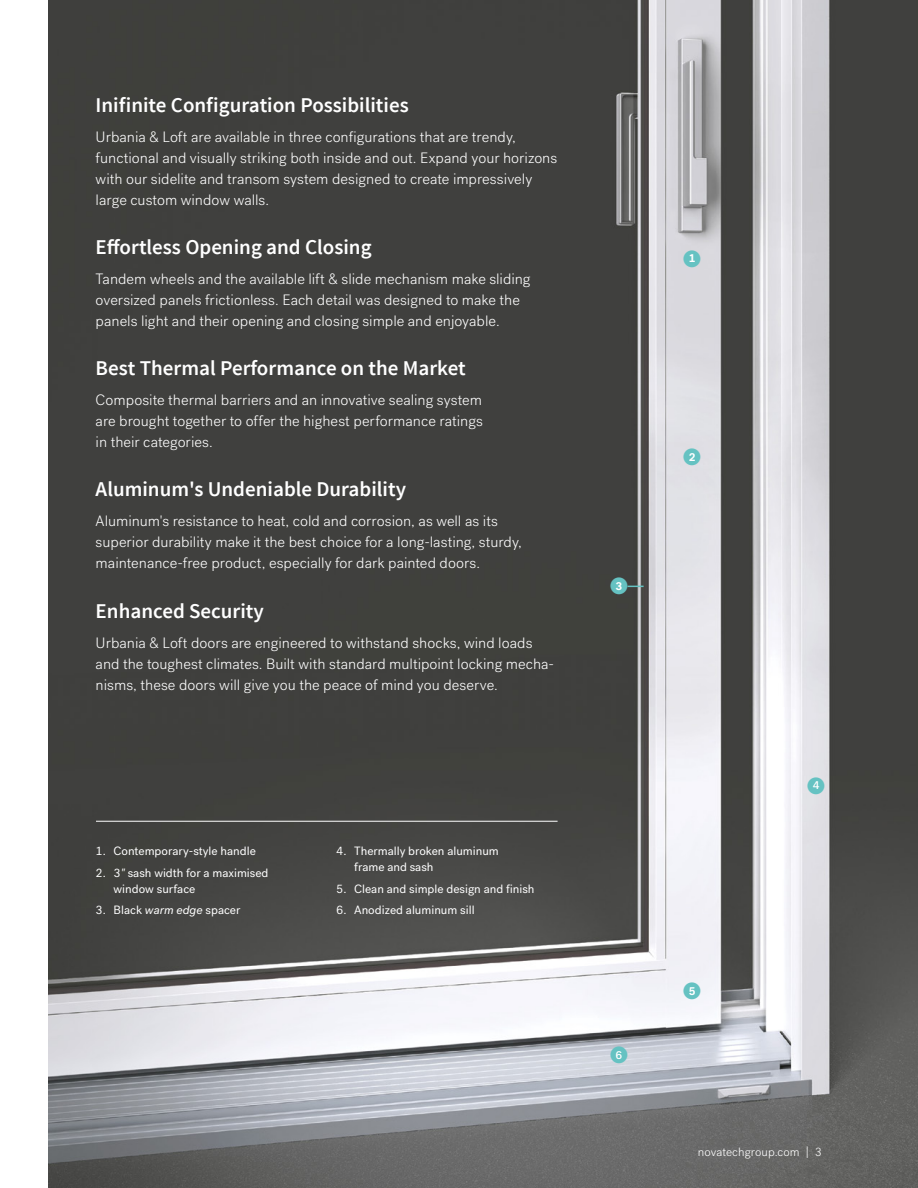
<style>
.page{position:relative;width:918px;height:1188px;background:#fff}
.page>*{position:absolute;margin:0;border:0;box-sizing:border-box;transform-origin:0 0}
.t1{font:300 23.25px "Post Grotesk";color:#65c2c2}
.H2_Post_grotesk_medi{font:600 21px "Source Sans Pro";color:#fff}
.P2_Post_grotesk_9_12{font:300 15px/21px "Post Grotesk";letter-spacing:-.005em;color:#fff}
.t2{font:12px/15.8px "Post Grotesk";color:#fff}
.Footer_Right_page{font:300 12px "Post Grotesk";letter-spacing:.01em;color:#fff}
.s1{font-style:italic}
</style>
<div class="page">
<img style="left:48px;top:0;width:870px;height:1188px">
<svg style="left:627px;top:586px;width:17px;height:1px"></svg>
<hr style="left:96px;top:821px;width:462px;height:1px;background:#fff">
<p class="H2_Post_grotesk_medi" style="left:96px;top:92px;width:315px">Inifinite Configuration Possibilities</p>
<p class="P2_Post_grotesk_9_12" style="left:96px;top:126px;width:463px">Urbania &amp; Loft are available in three configurations that are trendy, functional and visually striking both inside and out. Expand your horizons with our sidelite and transom system designed to create impressively large custom window walls.</p>
<p class="H2_Post_grotesk_medi" style="left:96px;top:234px;width:277px">Effortless Opening and Closing</p>
<p class="P2_Post_grotesk_9_12" style="left:96px;top:269px;width:436px">Tandem wheels and the available lift &amp; slide mechanism make sliding oversized panels frictionless. Each detail was designed to make the panels light and their opening and closing simple and enjoyable.</p>
<p class="H2_Post_grotesk_medi" style="left:96px;top:355px;width:371px">Best Thermal Performance on the Market</p>
<p class="P2_Post_grotesk_9_12" style="left:96px;top:390px;width:389px;text-align:justify">Composite thermal barriers and an innovative sealing system are brought together to offer the highest performance ratings in their categories.</p>
<p class="H2_Post_grotesk_medi" style="left:96px;top:476px;width:312px">Aluminum's Undeniable Durability</p>
<p class="P2_Post_grotesk_9_12" style="left:96px;top:511px;width:428px">Aluminum's resistance to heat, cold and corrosion, as well as its superior durability make it the best choice for a long-lasting, sturdy, maintenance-free product, especially for dark painted doors.</p>
<p class="H2_Post_grotesk_medi" style="left:96px;top:597px;width:170px">Enhanced Security</p>
<p class="P2_Post_grotesk_9_12" style="left:96px;top:632px;width:460px">Urbania &amp; Loft doors are engineered to withstand shocks, wind loads and the toughest climates. Built with standard multipoint locking mecha&shy;nisms, these doors will give you the peace of mind you deserve.</p>
<p class="t1" style="left:609px;top:573px;width:21px">●<sup>3</sup></p>
<p class="t2" style="left:96px;top:843px;width:162px">1. Contemporary-style handle</p>
<p class="t2" style="left:114px;top:865px;width:156px;text-indent:-18px">2. 3<span class="s1">"</span> sash width for a maximised window surface</p>
<p class="t2" style="left:96px;top:903px;width:146px">3. Black <span class="s1">warm edge</span> spacer</p>
<p class="t2" style="left:354px;top:843px;width:146px;text-indent:-18px">4. Thermally broken aluminum frame and sash</p>
<p class="t2" style="left:336px;top:881px;width:200px">5. Clean and simple design and finish</p>
<p class="t2" style="left:336px;top:903px;width:140px">6. Anodized aluminum sill</p>
<p class="t1" style="left:609px;top:1042px;width:21px">●<sup>6</sup></p>
<p class="t1" style="left:682px;top:246px;width:21px">●<sup>1</sup></p>
<p class="t1" style="left:682px;top:444px;width:21px">●<sup>2</sup></p>
<p class="t1" style="left:682px;top:978px;width:21px">●<sup>5</sup></p>
<p class="t1" style="left:806px;top:772px;width:21px">●<sup>4</sup></p>
<p class="Footer_Right_page" style="left:698px;top:1145px;width:126px">novatechgroup.com | 3</p>
</div>
